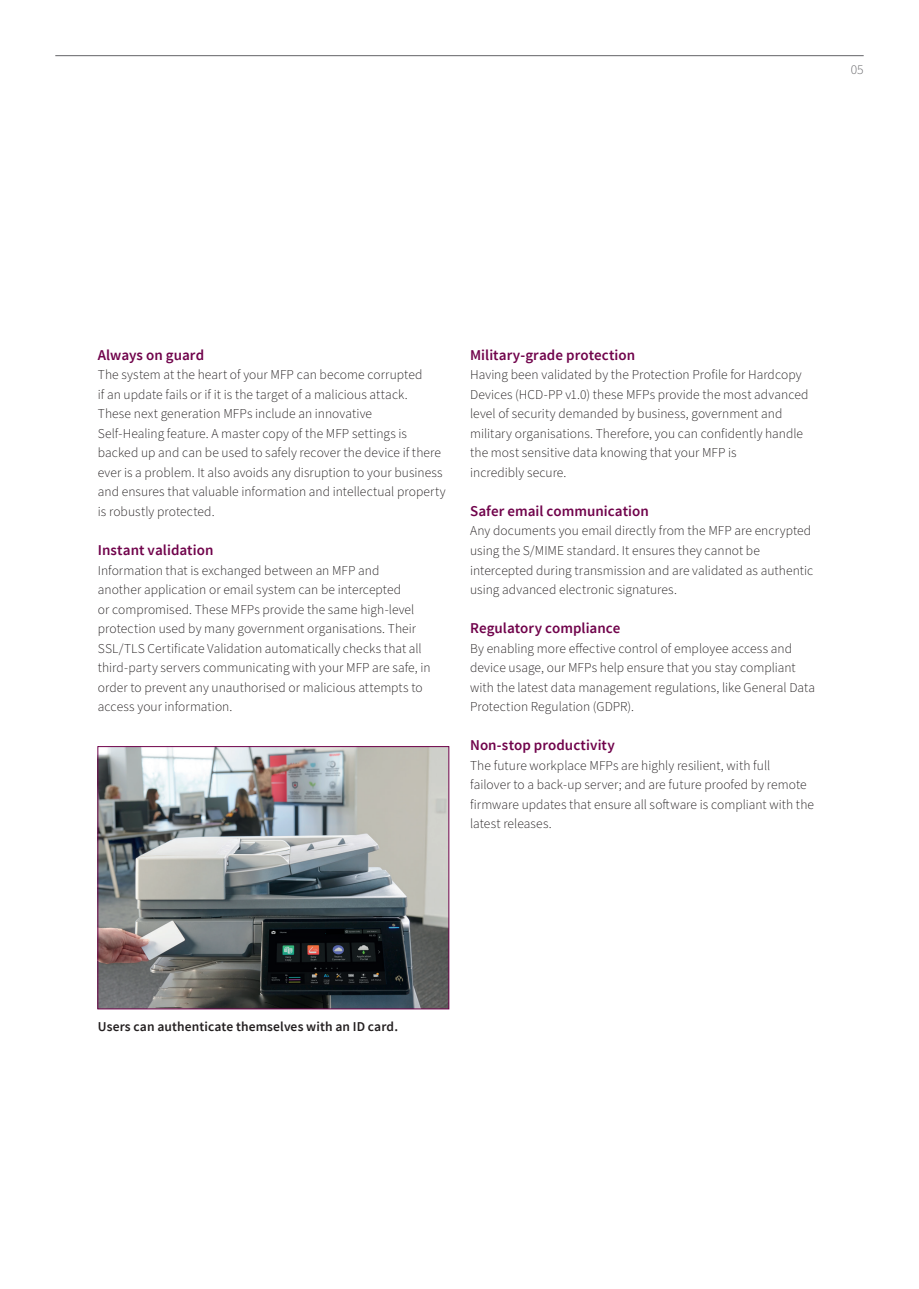
<style>
.page{position:relative;width:919px;height:1289px;background:#fff}
.page>*{position:absolute;margin:0;border:0;box-sizing:border-box;transform-origin:0 0}
.t1{font:600 15px "Source Sans Pro";letter-spacing:.005em;color:#70034b}
.t2{font:300 13.5px/19.5px "Source Sans Pro";letter-spacing:.005em;color:#231f20}
.t3{font:600 13.5px "Source Sans Pro";letter-spacing:.01em;color:#231f20}
.t4{font:300 13.5px "Source Sans Pro";color:#636366}
</style>
<div class="page">
<img style="left:99px;top:748px;width:348px;height:259px">
<div style="left:97px;top:746px;width:352px;height:263px;border:1px solid #70034b"></div>
<hr style="left:55px;top:55px;width:808px;height:1px;background:#636366">
<p class="t4" style="left:850px;top:60px;width:14px">05</p>
<p class="t1" style="left:98px;top:345px;width:108px">Always on guard</p>
<p class="t2" style="left:98px;top:365px;width:349px">The system at the heart of your MFP can become corrupted<br>if an update fails or if it is the target of a malicious attack.<br>These next generation MFPs include an innovative<br>Self-Healing feature. A master copy of the MFP settings is backed up and can be used to safely recover the device if there ever is a problem. It also avoids any disruption to your business and ensures that valuable information and intellectual property is robustly protected.</p>
<p class="t1" style="left:98px;top:540px;width:117px">Instant validation</p>
<p class="t2" style="left:98px;top:560px;width:334px">Information that is exchanged between an MFP and<br>another application or email system can be intercepted<br>or compromised. These MFPs provide the same high-level protection used by many government organisations. Their SSL/TLS Certificate Validation automatically checks that all third-party servers communicating with your MFP are safe, in order to prevent any unauthorised or malicious attempts to access your information.</p>
<p class="t1" style="left:470px;top:345px;width:166px">Military-grade protection</p>
<p class="t2" style="left:470px;top:365px;width:340px">Having been validated by the Protection Profile for Hardcopy Devices (HCD-PP v1.0) these MFPs provide the most advanced level of security demanded by business, government and military organisations. Therefore, you can confidently handle the most sensitive data knowing that your MFP is<br>incredibly secure.</p>
<p class="t1" style="left:470px;top:501px;width:180px">Safer email communication</p>
<p class="t2" style="left:470px;top:521px;width:345px">Any documents you email directly from the MFP are encrypted using the S/MIME standard. It ensures they cannot be intercepted during transmission and are validated as authentic using advanced electronic signatures.</p>
<p class="t1" style="left:470px;top:618px;width:152px">Regulatory compliance</p>
<p class="t2" style="left:470px;top:638px;width:346px">By enabling more effective control of employee access and device usage, our MFPs help ensure that you stay compliant with the latest data management regulations, like General Data Protection Regulation (GDPR).</p>
<p class="t1" style="left:470px;top:735px;width:146px">Non-stop productivity</p>
<p class="t2" style="left:470px;top:755px;width:345px">The future workplace MFPs are highly resilient, with full failover to a back-up server; and are future proofed by remote firmware updates that ensure all software is compliant with the latest releases.</p>
<p class="t3" style="left:98px;top:1018px;width:302px">Users can authenticate themselves with an ID card.</p>
</div>
